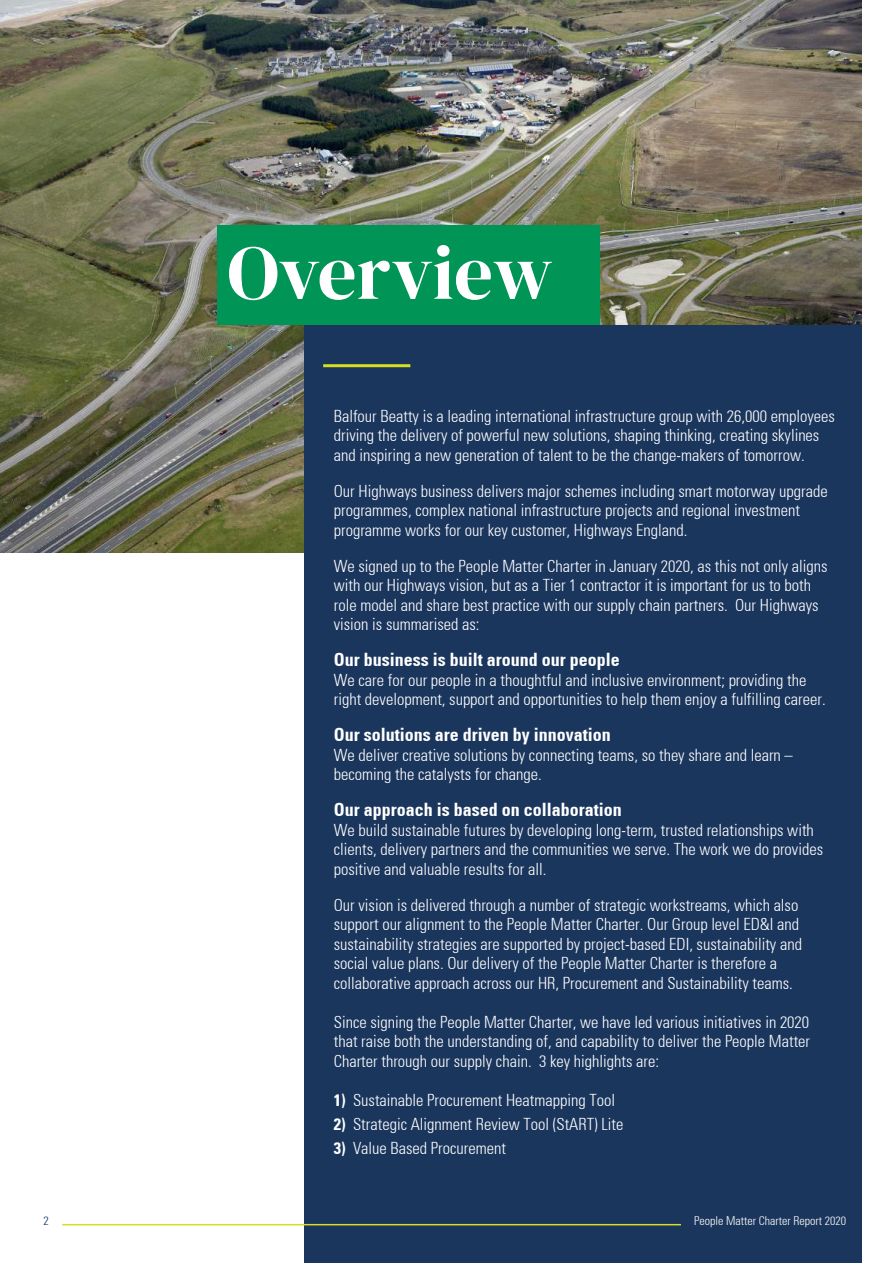
<style>
.page{position:relative;width:893px;height:1263px;background:#fff}
.page>*{position:absolute;margin:0;border:0;box-sizing:border-box;transform-origin:0 0}
.t1{font:76.8px "DM Serif Display";color:#fff}
.t2{font:700 condensed 18px "Univers";color:#fff}
.t3{font:300 condensed 16.5px/19.5px "Univers";color:#fff}
.t4{font:300 condensed 12px "Univers";color:#fff}
.t5{font:300 condensed 12px "Univers";color:#0d3166}
.s1{font-weight:700}
</style>
<div class="page">
<div style="left:304px;top:325px;width:557px;height:938px;background:#1b365d"></div>
<img style="left:0;top:0;width:861px;height:553px">
<div style="left:217px;top:225px;width:383px;height:100px;background:#009457"></div>
<div style="left:304px;top:325px;width:557px;height:234px;background:#1b365d"></div>
<hr style="left:323px;top:364px;width:87px;height:3px;background:#d6df21">
<hr style="left:62px;top:1224px;width:619px;height:1px;background:#d6df21">
<h1 class="t1" style="left:227px;top:228px;width:327px">Overview</h1>
<p class="t3" style="left:334px;top:406px;width:503px">Balfour Beatty is a leading international infrastructure group with 26,000 employees driving the delivery of powerful new solutions, shaping thinking, creating skylines and inspiring a new generation of talent to be the change-makers of tomorrow.</p>
<p class="t3" style="left:334px;top:481px;width:495px">Our Highways business delivers major schemes including smart motorway upgrade programmes, complex national infrastructure projects and regional investment programme works for our key customer, Highways England.</p>
<p class="t3" style="left:334px;top:556px;width:495px">We signed up to the People Matter Charter in January 2020, as this not only aligns with our Highways vision, but as a Tier 1 contractor it is important for us to both role model and share best practice with our supply chain partners. Our Highways vision is summarised as:</p>
<p class="t2" style="left:334px;top:649px;width:287px">Our business is built around our people</p>
<p class="t3" style="left:334px;top:670px;width:493px">We care for our people in a thoughtful and inclusive environment; providing the right development, support and opportunities to help them enjoy a fulfilling career.</p>
<p class="t2" style="left:334px;top:724px;width:278px">Our solutions are driven by innovation</p>
<p class="t3" style="left:334px;top:745px;width:460px">We deliver creative solutions by connecting teams, so they share and learn – becoming the catalysts for change.</p>
<p class="t2" style="left:334px;top:799px;width:289px">Our approach is based on collaboration</p>
<p class="t3" style="left:334px;top:820px;width:491px">We build sustainable futures by developing long-term, trusted relationships with clients, delivery partners and the communities we serve. The work we do provides positive and valuable results for all.</p>
<p class="t3" style="left:334px;top:895px;width:470px">Our vision is delivered through a number of strategic workstreams, which also support our alignment to the People Matter Charter. Our Group level ED&amp;I and sustainability strategies are supported by project-based EDI, sustainability and social value plans. Our delivery of the People Matter Charter is therefore a collaborative approach across our HR, Procurement and Sustainability teams.</p>
<p class="t3" style="left:334px;top:1012px;width:478px;text-align:justify">Since signing the People Matter Charter, we have led various initiatives in 2020 that raise both the understanding of, and capability to deliver the People Matter Charter through our supply chain. 3 key highlights are:</p>
<p class="t3" style="left:334px;top:1090px;width:283px"><span class="s1">1)</span> Sustainable Procurement Heatmapping Tool</p>
<p class="t3" style="left:334px;top:1114px;width:291px"><span class="s1">2)</span> Strategic Alignment Review Tool (StART) Lite</p>
<p class="t3" style="left:334px;top:1138px;width:174px"><span class="s1">3)</span> Value Based Procurement</p>
<p class="t5" style="left:44px;top:1214px;width:7px">2</p>
<p class="t4" style="left:694px;top:1214px;width:153px">People Matter Charter Report 2020</p>
</div>
